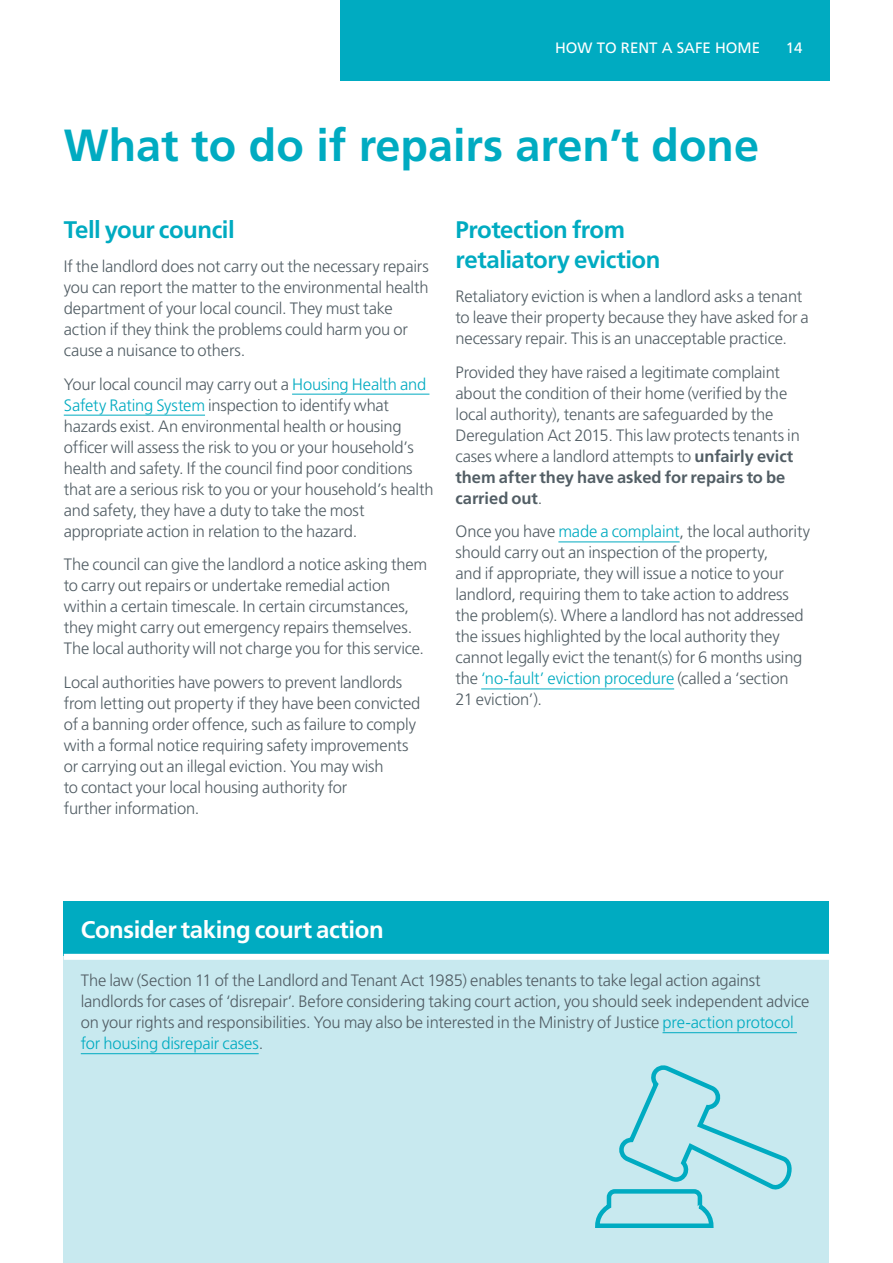
<style>
.page{position:relative;width:893px;height:1263px;background:#fff}
.page>*{position:absolute;margin:0;border:0;box-sizing:border-box;transform-origin:0 0}
.t1{font:700 45px "Frutiger LT Std";color:#00abc1}
.t2{font:700 24px/30px "Frutiger LT Std";letter-spacing:-.02em;color:#00abc1}
.Table_headers{font:700 24px "Frutiger LT Std";letter-spacing:-.015em;color:#fff}
.Body_copy{font:300 16.5px/21px "Frutiger LT Std";letter-spacing:-.01em;color:#525e65}
.t3{font:15px "Frutiger LT Std";color:#fff}
.s1{color:#00abc1}
.s2{font-weight:700}
</style>
<div class="page">
<div style="left:340px;top:0;width:489px;height:81px;background:#00abc1"></div>
<hr style="left:292px;top:394px;width:137px;height:1px;background:#00abc1">
<hr style="left:64px;top:415px;width:141px;height:1px;background:#00abc1">
<hr style="left:558px;top:541px;width:122px;height:1px;background:#00abc1">
<hr style="left:481px;top:688px;width:193px;height:1px;background:#00abc1">
<div style="left:64px;top:901px;width:765px;height:56px;background:#00abc1"></div>
<div style="left:64px;top:957px;width:765px;height:306px;background:#c8e9ef"></div>
<div style="left:64px;top:954px;width:765px;height:6px;background:#fff"></div>
<hr style="left:662px;top:1032px;width:135px;height:1px;background:#00abc1">
<hr style="left:81px;top:1053px;width:178px;height:1px;background:#00abc1">
<svg style="left:595px;top:1065px;width:197px;height:163px"></svg>
<p class="t3" style="left:555px;top:39px;width:207px">HOW TO RENT A SAFE HOME</p>
<p class="t3" style="left:786px;top:39px;width:18px">14</p>
<h1 class="t1" style="left:64px;top:119px;width:697px">What to do if repairs aren’t done</h1>
<h2 class="t2" style="left:64px;top:215px;width:172px">Tell your council</h2>
<p class="Body_copy" style="left:64px;top:256px;width:366px">If the landlord does not carry out the necessary repairs you can report the matter to the environmental health department of your local council. They must take action if they think the problems could harm you or cause a nuisance to others.</p>
<p class="Body_copy" style="left:64px;top:374px;width:371px">Your local council may carry out a <span class="s1">Housing Health and Safety Rating System</span> inspection to identify what hazards exist. An environmental health or housing officer will assess the risk to you or your household’s health and safety. If the council find poor conditions that are a serious risk to you or your household’s health and safety, they have a duty to take the most appropriate action in relation to the hazard.</p>
<p class="Body_copy" style="left:64px;top:554px;width:365px">The council can give the landlord a notice asking them to carry out repairs or undertake remedial action within a certain timescale. In certain circumstances, they might carry out emergency repairs themselves.<br>The local authority will not charge you for this service.</p>
<p class="Body_copy" style="left:64px;top:672px;width:358px">Local authorities have powers to prevent landlords from letting out property if they have been convicted of a banning order offence, such as failure to comply with a formal notice requiring safety improvements or carrying out an illegal eviction. You may wish<br>to contact your local housing authority for<br>further information.</p>
<h2 class="t2" style="left:455px;top:215px;width:207px">Protection from retaliatory eviction</h2>
<p class="Body_copy" style="left:455px;top:286px;width:355px">Retaliatory eviction is when a landlord asks a tenant to leave their property because they have asked for a necessary repair. This is an unacceptable practice.</p>
<p class="Body_copy" style="left:455px;top:362px;width:346px">Provided they have raised a legitimate complaint about the condition of their home (verified by the local authority), tenants are safeguarded by the Deregulation Act 2015. This law protects tenants in cases where a landlord attempts to <span class="s2">unfairly evict them after they have asked for repairs to be carried out</span>.</p>
<p class="Body_copy" style="left:455px;top:521px;width:356px">Once you have <span class="s1">made a complaint</span>, the local authority should carry out an inspection of the property,<br>and if appropriate, they will issue a notice to your landlord, requiring them to take action to address the problem(s). Where a landlord has not addressed the issues highlighted by the local authority they cannot legally evict the tenant(s) for 6 months using the <span class="s1">‘no-fault’ eviction procedure</span> (called a ‘section<br>21 eviction’).</p>
<p class="Table_headers" style="left:81px;top:916px;width:304px">Consider taking court action</p>
<p class="Body_copy" style="left:81px;top:970px;width:730px">The law (Section 11 of the Landlord and Tenant Act 1985) enables tenants to take legal action against landlords for cases of ‘disrepair’. Before considering taking court action, you should seek independent advice on your rights and responsibilities. You may also be interested in the Ministry of Justice <span class="s1">pre-action protocol for housing disrepair cases</span>.</p>
</div>
